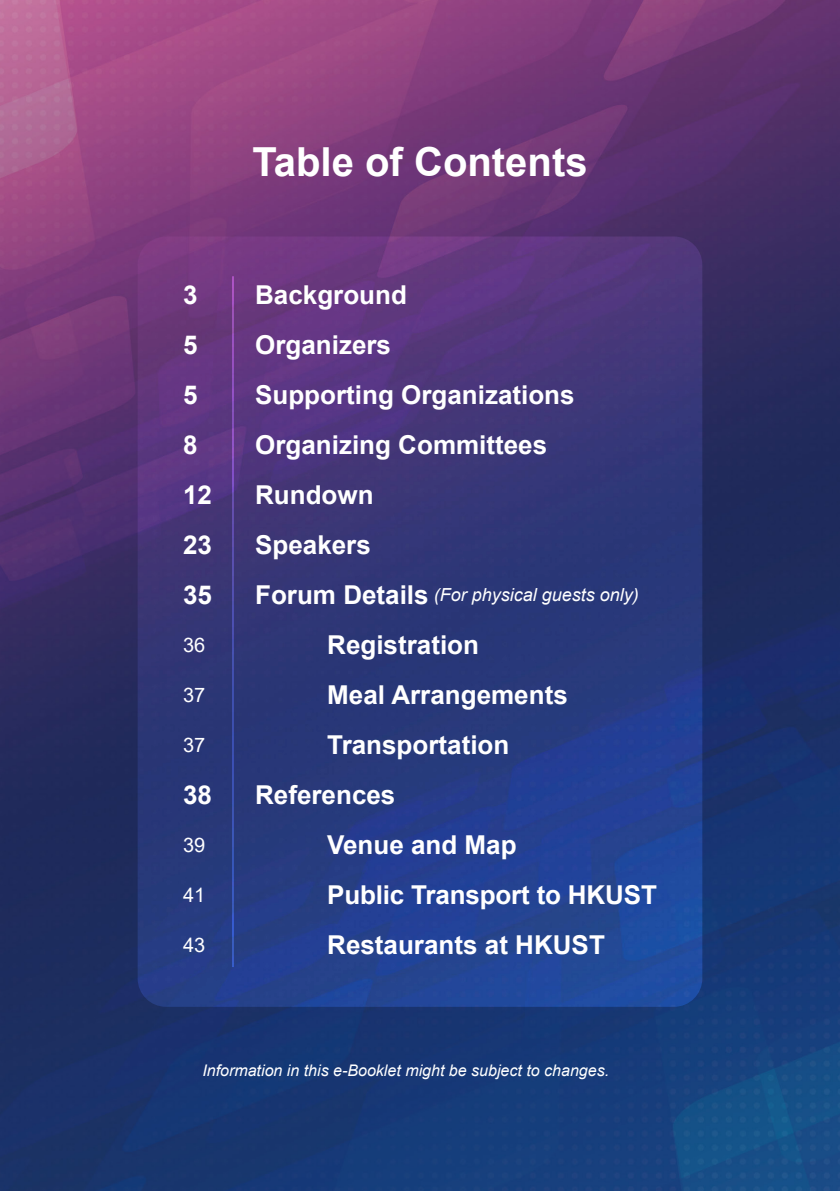
<style>
.page{position:relative;width:840px;height:1191px;background:#fff}
.page>*{position:absolute;margin:0;border:0;box-sizing:border-box;transform-origin:0 0}
.t1{font:700 40px "Arial";color:#fff}
.t2{font:700 26px "Arial";color:#fff}
.t3{font:20px "Arial";color:#fff}
.t4{font:italic 18px "Arial";color:#fff}
.norTxt{font:italic 16px "Arial";color:#fff}
.s1{font-weight:700;font-style:normal;font-size:26px}
</style>
<div class="page">
<img style="left:0;top:0;width:839px;height:1191px">
<svg style="left:137px;top:236px;width:565px;height:770px;background:#373b82"></svg>
<hr style="left:232px;top:276px;width:2px;height:691px;background:#595757">
<div style="left:162px;top:272px;width:314px;height:44px;background:linear-gradient(to right,#74397f,#5d3782)"></div>
<div style="left:162px;top:472px;width:243px;height:44px;background:linear-gradient(to right,#543682,#383672)"></div>
<div style="left:162px;top:372px;width:432px;height:44px;background:linear-gradient(to right,#673787,#3e3777)"></div>
<div style="left:162px;top:572px;width:494px;height:44px;background:#2e3677"></div>
<div style="left:162px;top:322px;width:314px;height:44px;background:linear-gradient(to right,#6b377f,#543781)"></div>
<div style="left:162px;top:522px;width:243px;height:44px;background:#3b3675"></div>
<div style="left:162px;top:422px;width:407px;height:44px;background:linear-gradient(to right,#603785,#353775)"></div>
<div style="left:162px;top:622px;width:329px;height:44px;background:#2c3675"></div>
<div style="left:162px;top:722px;width:371px;height:45px;background:#283778"></div>
<svg style="left:162px;top:872px;width:513px;height:45px;background:#24408e"></svg>
<div style="left:162px;top:672px;width:439px;height:45px;background:#293778"></div>
<div style="left:162px;top:822px;width:375px;height:45px;background:linear-gradient(to right,#283876,#244097)"></div>
<svg style="left:162px;top:772px;width:268px;height:45px;background:#27387b"></svg>
<div style="left:162px;top:922px;width:465px;height:45px;background:linear-gradient(to right,#263c87,#234997)"></div>
<p class="t1" style="left:252px;top:133px;width:336px">Table of Contents</p>
<p class="t2" style="left:183px;top:277px;width:16px">3</p>
<p class="t2" style="left:255px;top:277px;width:153px">Background</p>
<p class="t2" style="left:183px;top:327px;width:16px">5</p>
<p class="t2" style="left:255px;top:327px;width:137px">Organizers</p>
<p class="t2" style="left:183px;top:377px;width:16px">5</p>
<p class="t2" style="left:255px;top:377px;width:321px">Supporting Organizations</p>
<p class="t2" style="left:183px;top:427px;width:16px">8</p>
<p class="t2" style="left:255px;top:427px;width:293px">Organizing Committees</p>
<p class="t2" style="left:183px;top:477px;width:30px">12</p>
<p class="t2" style="left:255px;top:477px;width:120px">Rundown</p>
<p class="t2" style="left:183px;top:527px;width:30px">23</p>
<p class="t2" style="left:255px;top:527px;width:117px">Speakers</p>
<p class="t2" style="left:183px;top:577px;width:30px">35</p>
<p class="t4" style="left:255px;top:583px;width:385px"><span class="s1">Forum Details</span> (For physical guests only)</p>
<p class="t3" style="left:183px;top:631px;width:24px">36</p>
<p class="t2" style="left:327px;top:627px;width:153px">Registration</p>
<p class="t3" style="left:183px;top:681px;width:24px">37</p>
<p class="t2" style="left:327px;top:677px;width:242px">Meal Arrangements</p>
<p class="t3" style="left:183px;top:731px;width:24px">37</p>
<p class="t2" style="left:327px;top:727px;width:184px">Transportation</p>
<p class="t2" style="left:183px;top:777px;width:30px">38</p>
<p class="t2" style="left:255px;top:777px;width:142px">References</p>
<p class="t3" style="left:183px;top:831px;width:24px">39</p>
<p class="t2" style="left:327px;top:827px;width:191px">Venue and Map</p>
<p class="t3" style="left:183px;top:881px;width:24px">41</p>
<p class="t2" style="left:327px;top:877px;width:331px">Public Transport to HKUST</p>
<p class="t3" style="left:183px;top:931px;width:24px">43</p>
<p class="t2" style="left:327px;top:927px;width:279px">Restaurants at HKUST</p>
<p class="norTxt" style="left:202px;top:1059px;width:408px">Information in this e-Booklet might be subject to changes.</p>
</div>
